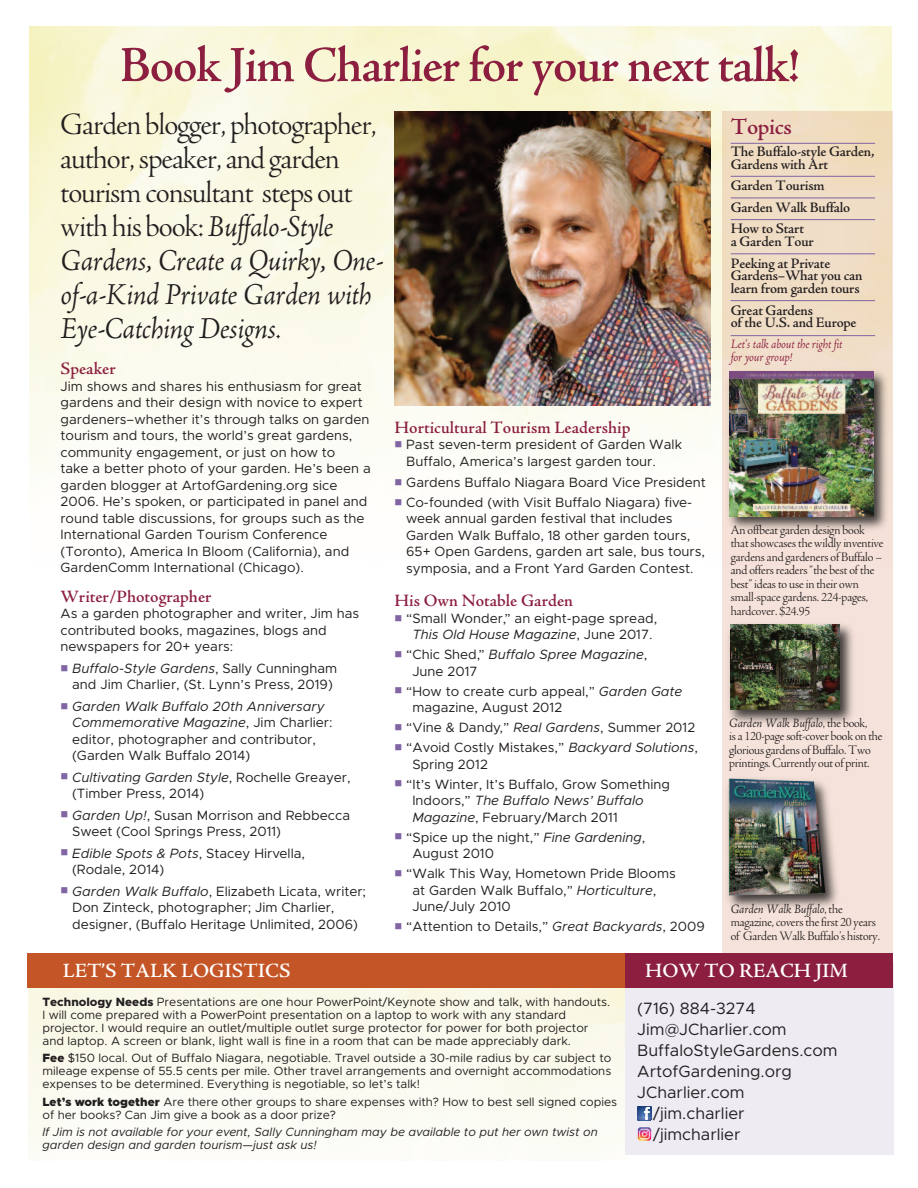
<style>
.page{position:relative;width:918px;height:1188px;background:#fff}
.page>*{position:absolute;margin:0;border:0;box-sizing:border-box;transform-origin:0 0}
.t1{font:600 52.5px "Adobe Jenson";letter-spacing:-.025em;color:#8c1f40}
.t2{font:italic 32.1px/34px "Adobe Jenson";letter-spacing:-.015em;color:#231f20}
.t3{font:32.1px/34px "Adobe Jenson Display";letter-spacing:-.015em;color:#231f20}
.t4{font:600 24px "Adobe Jenson";letter-spacing:-.015em;color:#8c1f40}
.t5{font:600 21px "Adobe Jenson";color:#fff}
.t6{font:600 18px "Adobe Jenson";color:#8c1f40}
.t7{font:16.5px "Metropolis";color:#231f20}
.t8{font:600 15px/12.6px "Adobe Jenson";letter-spacing:-.015em;color:#231f20}
.t9{font:13.5px/16.5px "Metropolis";color:#231f20}
.t10{font:13.5px/13.5px "Adobe Jenson Display";letter-spacing:-.005em;color:#231f20}
.t11{font:italic 13.5px "Adobe Jenson";letter-spacing:-.01em;color:#231f20}
.t12{font:italic 13.5px/12.3px "Adobe Jenson";letter-spacing:-.015em;color:#8c1f40}
.t13{font:12px/12.9px "Metropolis";color:#231f20}
.t14{font:italic 12px/12.9px "Metropolis";color:#231f20}
.s1{font-family:"Adobe Jenson Display";font-style:normal}
.s2{color:#8165a3}
.s3{font-style:italic}
.s4{font-weight:800}
.s5{font-weight:900}
</style>
<div class="page">
<img style="left:30px;top:27px;width:861px;height:446px">
<div style="left:722px;top:111px;width:170px;height:895px;background:#c45526;opacity:.17"></div>
<div style="left:625px;top:962px;width:269px;height:193px;background:#eeebf3"></div>
<div style="left:27px;top:953px;width:598px;height:34px;background:#c45526"></div>
<div style="left:625px;top:953px;width:268px;height:35px;background:#8c1f40"></div>
<img style="left:722px;top:366px;width:170px;height:170px">
<img style="left:729px;top:372px;width:145px;height:144px">
<img style="left:723px;top:618px;width:145px;height:111px">
<img style="left:730px;top:625px;width:109px;height:85px">
<img style="left:722px;top:769px;width:138px;height:154px">
<img style="left:729px;top:779px;width:96px;height:117px">
<hr style="left:731px;top:143px;width:144px;height:1px;background:#8165a3">
<hr style="left:731px;top:176px;width:144px;height:1px;background:#8165a3">
<hr style="left:731px;top:198px;width:144px;height:1px;background:#8165a3">
<hr style="left:731px;top:219px;width:144px;height:1px;background:#8165a3">
<hr style="left:731px;top:253px;width:144px;height:1px;background:#8165a3">
<hr style="left:731px;top:300px;width:144px;height:1px;background:#8165a3">
<hr style="left:731px;top:335px;width:144px;height:1px;background:#8165a3">
<img style="left:395px;top:112px;width:316px;height:294px">
<svg style="left:637px;top:1106px;width:15px;height:14px"></svg>
<img style="left:638px;top:1127px;width:13px;height:14px;border-radius:3px">
<h1 class="t1" style="left:120px;top:37px;width:682px">Book Jim Charlier for your next talk!</h1>
<h2 class="t3" style="left:61px;top:109px;width:318px">Garden blogger, photographer, author,speaker,and garden tourismconsultant steps out</h2>
<h2 class="t2" style="left:61px;top:211px;width:324px"><span class="s1">with his book:</span>Buffalo-Style<br>Gardens, Create a Quirky, One&shy;of-a-Kind Private Garden with<br>Eye-Catching Designs<span class="s1">.</span></h2>
<h3 class="t6" style="left:61px;top:359px;width:57px">Speaker</h3>
<p class="t9" style="left:61px;top:378px;width:312px">Jim shows and shares his enthusiasm for great gardens and their design with novice to expert gardeners–whether it’s through talks on garden tourism and tours, the world’s great gardens, community engagement, or just on how to<br>take a better photo of your garden. He’s been a garden blogger at ArtofGardening.org sice 2006. He’s spoken, or participated in panel and round table discussions, for groups such as the International Garden Tourism Conference (Toronto), America In Bloom (California), and GardenComm International (Chicago).</p>
<h3 class="t6" style="left:61px;top:587px;width:153px">Writer/Photographer</h3>
<p class="t9" style="left:61px;top:606px;width:300px">As a garden photographer and writer, Jim has contributed books, magazines, blogs and newspapers for 20+ years:</p>
<p class="t9" style="left:61px;top:661px;width:278px;text-align:center"><span class="s2">■</span> <span class="s3">Buffalo-Style Gardens</span>, Sally Cunningham and Jim Charlier, (St. Lynn’s Press, 2019)</p>
<p class="t9" style="left:72px;top:699px;width:262px;text-indent:-12px"><span class="s2">■</span> <span class="s3">Garden Walk Buffalo 20th Anniversary Commemorative Magazine</span>, Jim Charlier: editor, photographer and contributor, (Garden Walk Buffalo 2014)</p>
<p class="t9" style="left:72px;top:770px;width:280px;text-indent:-12px"><span class="s2">■</span> <span class="s3">Cultivating Garden Style</span>, Rochelle Greayer, (Timber Press, 2014)</p>
<p class="t9" style="left:72px;top:808px;width:280px;text-indent:-12px"><span class="s2">■</span> <span class="s3">Garden Up!</span>, Susan Morrison and Rebbecca<br>Sweet (Cool Springs Press, 2011)</p>
<p class="t9" style="left:72px;top:845px;width:234px;text-indent:-12px"><span class="s2">■</span> <span class="s3">Edible Spots &amp; Pots</span>, Stacey Hirvella, (Rodale, 2014)</p>
<p class="t9" style="left:72px;top:883px;width:296px;text-indent:-12px"><span class="s2">■</span> <span class="s3">Garden Walk Buffalo</span>, Elizabeth Licata, writer;<br>Don Zinteck, photographer; Jim Charlier, designer, (Buffalo Heritage Unlimited, 2006)</p>
<h3 class="t6" style="left:395px;top:418px;width:237px">Horticultural Tourism Leadership</h3>
<p class="t9" style="left:406px;top:437px;width:277px;text-indent:-12px"><span class="s2">■</span> Past seven-term president of Garden Walk<br>Buffalo, America’s largest garden tour.</p>
<p class="t9" style="left:395px;top:475px;width:313px"><span class="s2">■</span> Gardens Buffalo Niagara Board Vice President</p>
<p class="t9" style="left:406px;top:495px;width:300px;text-indent:-12px"><span class="s2">■</span> Co-founded (with Visit Buffalo Niagara) five&shy;week annual garden festival that includes Garden Walk Buffalo, 18 other garden tours, 65+ Open Gardens, garden art sale, bus tours, symposia, and a Front Yard Garden Contest.</p>
<h3 class="t6" style="left:395px;top:591px;width:180px">His Own Notable Garden</h3>
<p class="t9" style="left:412px;top:611px;width:246px;text-indent:-18px"><span class="s2">■</span> “Small Wonder,” an eight-page spread,<br><span class="s3">This Old House Magazine</span>, June 2017.</p>
<p class="t9" style="left:412px;top:647px;width:236px;text-indent:-18px"><span class="s2">■</span> “Chic Shed,” <span class="s3">Buffalo Spree Magazine</span>,<br>June 2017</p>
<p class="t9" style="left:412px;top:684px;width:271px;text-indent:-18px"><span class="s2">■</span> “How to create curb appeal,” <span class="s3">Garden Gate </span>magazine, August 2012</p>
<p class="t9" style="left:395px;top:720px;width:302px"><span class="s2">■</span> “Vine &amp; Dandy,” <span class="s3">Real Gardens</span>, Summer 2012</p>
<p class="t9" style="left:412px;top:740px;width:287px;text-indent:-18px"><span class="s2">■</span> “Avoid Costly Mistakes,” <span class="s3">Backyard Solutions</span>,<br>Spring 2012</p>
<p class="t9" style="left:412px;top:776px;width:259px;text-indent:-18px"><span class="s2">■</span> “It’s Winter, It’s Buffalo, Grow Something<br>Indoors,” <span class="s3">The Buffalo News’ Buffalo<br>Magazine</span>, February/March 2011</p>
<p class="t9" style="left:412px;top:829px;width:235px;text-indent:-18px"><span class="s2">■</span> “Spice up the night,” <span class="s3">Fine Gardening</span>,<br>August 2010</p>
<p class="t9" style="left:412px;top:866px;width:265px;text-indent:-18px"><span class="s2">■</span> “Walk This Way, Hometown Pride Blooms at Garden Walk Buffalo,” <span class="s3">Horticulture</span>,<br>June/July 2010</p>
<p class="t9" style="left:395px;top:919px;width:312px"><span class="s2">■</span> “Attention to Details,” <span class="s3">Great Backyards</span>, 2009</p>
<h3 class="t4" style="left:731px;top:114px;width:63px">Topics</h3>
<p class="t8" style="left:731px;top:145px;width:145px">The Buffalo-style Garden,<br>Gardens with Art</p>
<p class="t8" style="left:731px;top:175px;width:121px;line-height:21.6px">Garden Tourism<br>Garden Walk Buffalo<br>How to Start</p>
<p class="t8" style="left:731px;top:231px;width:101px;line-height:21.6px">a Garden Tour<br>Peeking at Private</p>
<p class="t8" style="left:731px;top:270px;width:133px">Gardens–What you can learn from garden tours</p>
<p class="t8" style="left:731px;top:304px;width:127px">Great Gardens<br>of the U.S. and Europe</p>
<p class="t12" style="left:731px;top:339px;width:113px">Let’s talk about the right fit for your group!</p>
<p class="t10" style="left:731px;top:524px;width:154px">An offbeatgarden design book thatshowcasesthewildlyinventive gardensand gardeners of Buffalo – and offersreaders“the best of the best” ideasto usein their own small-spacegardens. 224-pages, hardcover. $24.95</p>
<p class="t11" style="left:729px;top:716px;width:140px">Garden Walk Buffalo<span class="s1">, the book,</span></p>
<p class="t10" style="left:729px;top:730px;width:155px">isa 120-pagesoft-cover book on the gloriousgardens of Buffalo.Two printings.Currently out of print.</p>
<p class="t11" style="left:731px;top:902px;width:113px">Garden Walk Buffalo<span class="s1">, the</span></p>
<p class="t10" style="left:731px;top:916px;width:151px">magazine,coversthefirst 20 years of GardenWalk Buffalo’s history.</p>
<h3 class="t5" style="left:63px;top:959px;width:229px">LET’S TALK LOGISTICS</h3>
<h3 class="t5" style="left:645px;top:959px;width:204px">HOW TO REACH JIM</h3>
<p class="t7" style="left:637px;top:1001px;width:120px">(716) 884-3274</p>
<p class="t7" style="left:637px;top:1022px;width:151px">Jim@JCharlier.com</p>
<p class="t7" style="left:637px;top:1043px;width:202px">BuffaloStyleGardens.com</p>
<p class="t7" style="left:637px;top:1064px;width:156px">ArtofGardening.org</p>
<p class="t7" style="left:637px;top:1085px;width:109px">JCharlier.com</p>
<p class="t7" style="left:653px;top:1106px;width:93px">/jim.charlier</p>
<p class="t7" style="left:653px;top:1127px;width:89px">/jimcharlier</p>
<p class="t13" style="left:42px;top:996px;width:569px"><span class="s4">Technology Needs</span> Presentations are one hour PowerPoint/Keynote show and talk, with handouts.<br>I will come prepared with a PowerPoint presentation on a laptop to work with any standard projector. I would require an outlet/multiple outlet surge protector for power for both projector and laptop. A screen or blank, light wall is fine in a room that can be made appreciably dark.</p>
<p class="t13" style="left:42px;top:1052px;width:571px;text-align:justify"><span class="s5">Fee</span> $150 local. Out of Buffalo Niagara, negotiable. Travel outside a 30-mile radius by car subject to mileage expense of 55.5 cents per mile. Other travel arrangements and overnight accommodations expenses to be determined. Everything is negotiable, so let’s talk!</p>
<p class="t13" style="left:42px;top:1096px;width:576px"><span class="s5">Let’s work together</span> Are there other groups to share expenses with? How to best sell signed copies of her books? Can Jim give a book as a door prize?</p>
<p class="t14" style="left:42px;top:1126px;width:557px">If Jim is not available for your event, Sally Cunningham may be available to put her own twist on garden design and garden tourism—just ask us!</p>
</div>
